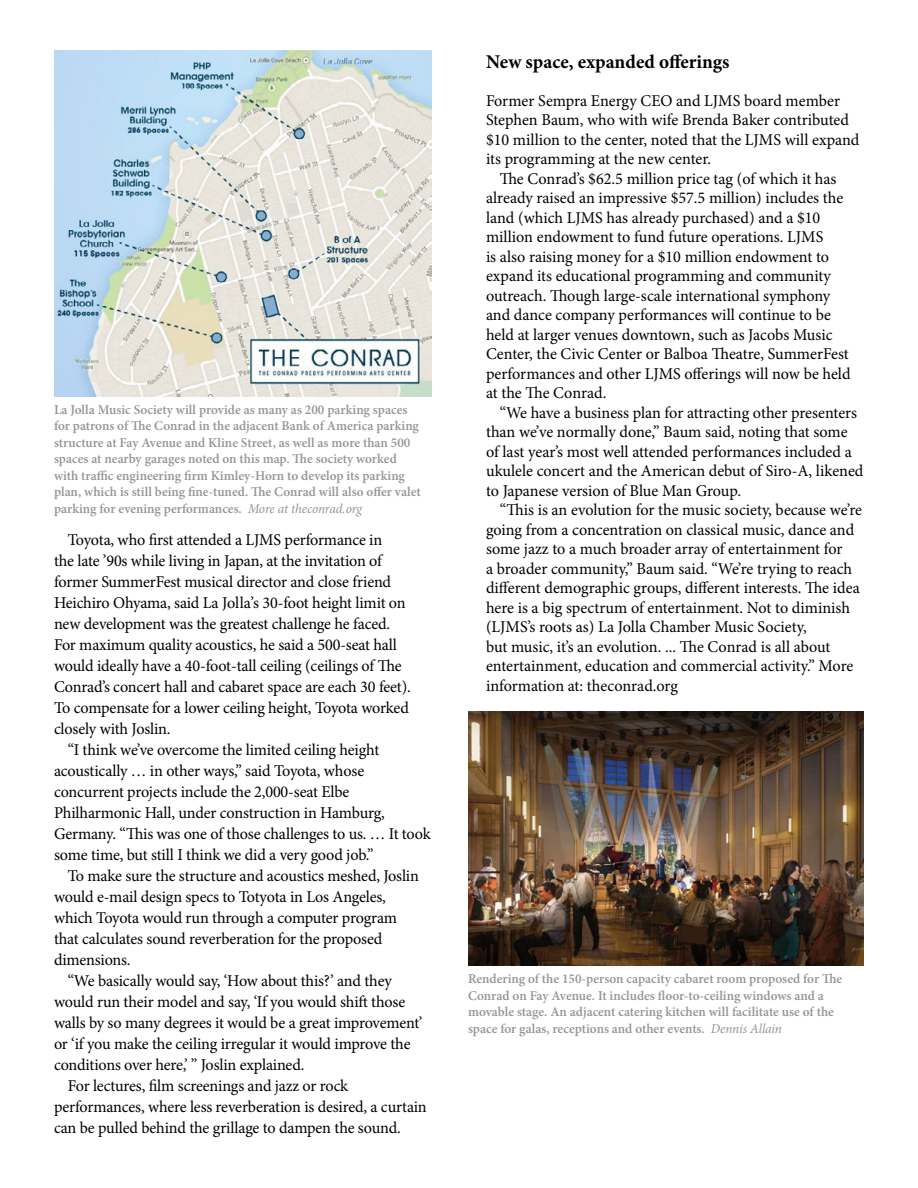
<style>
.page{position:relative;width:918px;height:1188px;background:#fff}
.page>*{position:absolute;margin:0;border:0;box-sizing:border-box;transform-origin:0 0}
.t1{font:700 19.5px "Minion Pro";color:#000}
.t2{font:16.5px/19.5px "Minion Pro";letter-spacing:-.01em;color:#000}
.t3{font:600 13.5px/16.5px "Minion Pro";color:#939598}
.s1{font-weight:400;font-style:italic}
</style>
<div class="page">
<img style="left:54px;top:51px;width:378px;height:345px">
<img style="left:468px;top:712px;width:396px;height:253px">
<p class="t3" style="left:54px;top:401px;width:368px">La Jolla Music Society will provide as many as 200 parking spaces for patrons of The Conrad in the adjacent Bank of America parking structure at Fay Avenue and Kline Street, as well as more than 500 spaces at nearby garages noted on this map. The society worked with traffic engineering firm Kimley-Horn to develop its parking plan, which is still being fine-tuned. The Conrad will also offer valet parking for evening performances. <span class="s1">More at theconrad.org</span></p>
<p class="t2" style="left:68px;top:530px;width:316px">Toyota, who first attended a LJMS performance in</p>
<p class="t2" style="left:54px;top:551px;width:329px">the late ’90s while living in Japan, at the invitation of</p>
<p class="t2" style="left:54px;top:572px;width:339px">former SummerFest musical director and close friend</p>
<p class="t2" style="left:54px;top:593px;width:353px">Heichiro Ohyama, said La Jolla’s 30-foot height limit on</p>
<p class="t2" style="left:54px;top:614px;width:338px">new development was the greatest challenge he faced.</p>
<p class="t2" style="left:54px;top:635px;width:345px">For maximum quality acoustics, he said a 500-seat hall</p>
<p class="t2" style="left:54px;top:656px;width:349px">would ideally have a 40-foot-tall ceiling (ceilings of The</p>
<p class="t2" style="left:54px;top:677px;width:358px">Conrad’s concert hall and cabaret space are each 30 feet).</p>
<p class="t2" style="left:54px;top:698px;width:356px">To compensate for a lower ceiling height, Toyota worked</p>
<p class="t2" style="left:54px;top:719px;width:118px">closely with Joslin.</p>
<p class="t2" style="left:68px;top:740px;width:313px">“I think we’ve overcome the limited ceiling height</p>
<p class="t2" style="left:54px;top:761px;width:312px">acoustically … in other ways,” said Toyota, whose</p>
<p class="t2" style="left:54px;top:782px;width:297px">concurrent projects include the 2,000-seat Elbe</p>
<p class="t2" style="left:54px;top:803px;width:332px">Philharmonic Hall, under construction in Hamburg,</p>
<p class="t2" style="left:54px;top:824px;width:378px">Germany. “This was one of those challenges to us. … It took</p>
<p class="t2" style="left:54px;top:845px;width:321px">some time, but still I think we did a very good job.”</p>
<p class="t2" style="left:68px;top:866px;width:353px">To make sure the structure and acoustics meshed, Joslin</p>
<p class="t2" style="left:54px;top:887px;width:333px">would e-mail design specs to Totyota in Los Angeles,</p>
<p class="t2" style="left:54px;top:908px;width:345px">which Toyota would run through a computer program</p>
<p class="t2" style="left:54px;top:929px;width:330px">that calculates sound reverberation for the proposed</p>
<p class="t2" style="left:54px;top:950px;width:78px">dimensions.</p>
<p class="t2" style="left:68px;top:971px;width:326px">“We basically would say, ‘How about this?’ and they</p>
<p class="t2" style="left:54px;top:992px;width:353px">would run their model and say, ‘If you would shift those</p>
<p class="t2" style="left:54px;top:1013px;width:370px">walls by so many degrees it would be a great improvement’</p>
<p class="t2" style="left:54px;top:1034px;width:358px">or ‘if you make the ceiling irregular it would improve the</p>
<p class="t2" style="left:54px;top:1055px;width:252px">conditions over here,’ ” Joslin explained.</p>
<p class="t2" style="left:68px;top:1076px;width:282px">For lectures, film screenings and jazz or rock</p>
<p class="t2" style="left:54px;top:1097px;width:374px">performances, where less reverberation is desired, a curtain</p>
<p class="t2" style="left:54px;top:1118px;width:348px">can be pulled behind the grillage to dampen the sound.</p>
<p class="t1" style="left:486px;top:48px;width:245px">New space, expanded offerings</p>
<p class="t2" style="left:486px;top:91px;width:375px">Former Sempra Energy CEO and LJMS board member Stephen Baum, who with wife Brenda Baker contributed $10 million to the center, noted that the LJMS will expand its programming at the new center.</p>
<p class="t2" style="left:486px;top:169px;width:366px;text-indent:14px">The Conrad’s $62.5 million price tag (of which it has already raised an impressive $57.5 million) includes the land (which LJMS has already purchased) and a $10 million endowment to fund future operations. LJMS<br>is also raising money for a $10 million endowment to expand its educational programming and community outreach. Though large-scale international symphony and dance company performances will continue to be held at larger venues downtown, such as Jacobs Music Center, the Civic Center or Balboa Theatre, SummerFest performances and other LJMS offerings will now be held at the The Conrad.</p>
<p class="t2" style="left:486px;top:403px;width:379px;text-indent:14px">“We have a business plan for attracting other presenters than we’ve normally done,” Baum said, noting that some of last year’s most well attended performances included a ukulele concert and the American debut of Siro-A, likened to Japanese version of Blue Man Group.</p>
<p class="t2" style="left:486px;top:500px;width:378px;text-indent:14px">“This is an evolution for the music society, because we’re going from a concentration on classical music, dance and some jazz to a much broader array of entertainment for<br>a broader community,” Baum said. “We’re trying to reach different demographic groups, different interests. The idea here is a big spectrum of entertainment. Not to diminish (LJMS’s roots as) La Jolla Chamber Music Society,<br>but music, it’s an evolution. ... The Conrad is all about entertainment, education and commercial activity.” More information at: theconrad.org</p>
<p class="t3" style="left:468px;top:970px;width:376px">Rendering of the 150-person capacity cabaret room proposed for The Conrad on Fay Avenue. It includes floor-to-ceiling windows and a movable stage. An adjacent catering kitchen will facilitate use of the space for galas, receptions and other events. <span class="s1">Dennis Allain</span></p>
</div>
